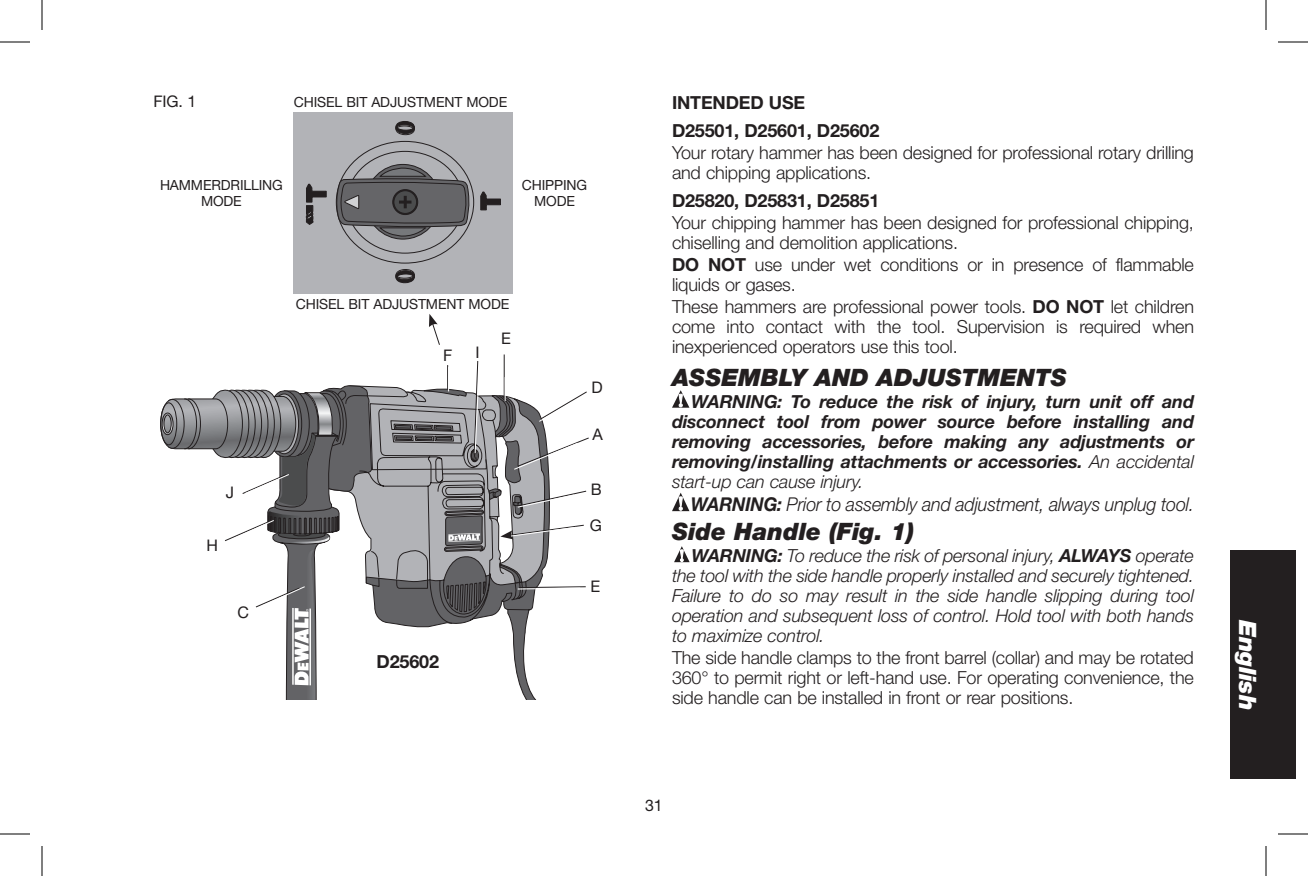
<style>
.page{position:relative;width:1308px;height:876px;background:#fff}
.page>*{position:absolute;margin:0;border:0;box-sizing:border-box;transform-origin:0 0}
._00-Section_Headline{font:italic 900 24px "Helvetica Neue LT Std";color:#231f20}
._01-Headline{font:italic 900 24px "Helvetica Neue LT Std";color:#231f20}
.t1{font:italic 900 24px "Helvetica Neue LT Std";color:#fff}
._10-Warning_Caution{font:italic 300 19px "Helvetica Neue LT Std";letter-spacing:-.01em;color:#231f20;scale:.95 1}
._03-BodyText{font:300 18px/20px "Helvetica Neue LT Std";letter-spacing:-.01em;color:#231f20}
._10-Warning_Caution-2{font:italic 300 18px/20px "Helvetica Neue LT Std";letter-spacing:-.01em;color:#231f20;text-align:justify}
._10-Warning_Caution-3{font:italic 700 18px/20px "Helvetica Neue LT Std";letter-spacing:-.01em;color:#231f20;text-align:justify}
._02-Subhead{font:700 18px "Helvetica Neue LT Std";letter-spacing:-.01em;color:#231f20}
.t2{font:16px "Helvetica Neue LT Std";color:#231f20}
.t3{font:14px/16px "Helvetica Neue LT Std";letter-spacing:-.01em;color:#231f20;text-align:center}
.s1{font-weight:700}
.s2{font-weight:300}
</style>
<div class="page">
<div style="left:1230px;top:551px;width:66px;height:228px;background:#231f20"></div>
<svg style="left:672px;top:390px;width:17px;height:18px"></svg>
<svg style="left:672px;top:493px;width:17px;height:18px"></svg>
<svg style="left:674px;top:546px;width:16px;height:16px"></svg>
<svg style="left:294px;top:113px;width:219px;height:181px;background:#9c9ca0"></svg>
<svg style="left:429px;top:314px;width:11px;height:31px"></svg>
<div style="left:160px;top:399px;width:25px;height:50px;border:1px solid #231f20;border-radius:50%"></div>
<hr style="left:504px;top:354px;width:1px;height:47px;background:#231f20">
<svg style="left:161px;top:360px;width:428px;height:340px"></svg>
<hr style="left:0;top:42px;width:30px;height:1px;background:#000">
<hr style="left:1278px;top:42px;width:30px;height:1px;background:#000">
<hr style="left:0;top:834px;width:30px;height:1px;background:#000">
<hr style="left:1278px;top:834px;width:30px;height:1px;background:#000">
<hr style="left:42px;top:0;width:1px;height:30px;background:#000">
<hr style="left:42px;top:846px;width:1px;height:30px;background:#000">
<hr style="left:1266px;top:0;width:1px;height:30px;background:#000">
<hr style="left:1266px;top:846px;width:1px;height:30px;background:#000">
<p class="t2" style="left:153px;top:92px;width:44px">FIG. 1</p>
<p class="t3" style="left:294px;top:94px;width:215px">CHISEL BIT ADJUSTMENT MODE</p>
<p class="t3" style="left:160px;top:177px;width:124px">HAMMERDRILLING<br>MODE</p>
<p class="t3" style="left:522px;top:176px;width:67px">CHIPPING<br>MODE</p>
<p class="t3" style="left:296px;top:296px;width:215px">CHISEL BIT ADJUSTMENT MODE</p>
<p class="t2" style="left:226px;top:483px;width:10px">J</p>
<p class="t2" style="left:207px;top:536px;width:13px">H</p>
<p class="t2" style="left:237px;top:602px;width:13px">C</p>
<p class="t2" style="left:443px;top:346px;width:11px">F</p>
<p class="t2" style="left:475px;top:343px;width:6px">I</p>
<p class="t2" style="left:501px;top:329px;width:11px">E</p>
<p class="_02-Subhead" style="left:377px;top:650px;width:64px">D25602</p>
<p class="t2" style="left:592px;top:378px;width:13px">D</p>
<p class="t2" style="left:592px;top:425px;width:12px">A</p>
<p class="t2" style="left:591px;top:480px;width:12px">B</p>
<p class="t2" style="left:590px;top:516px;width:14px">G</p>
<p class="t2" style="left:591px;top:577px;width:11px">E</p>
<p class="_02-Subhead" style="left:672px;top:91px;width:135px">INTENDED USE</p>
<p class="_02-Subhead" style="left:672px;top:119px;width:209px">D25501, D25601, D25602</p>
<p class="_03-BodyText" style="left:672px;top:142px;width:523px">Your rotary hammer has been designed for professional rotary drilling and chipping applications.</p>
<p class="_02-Subhead" style="left:672px;top:189px;width:209px">D25820, D25831, D25851</p>
<p class="_03-BodyText" style="left:672px;top:212px;width:523px">Your chipping hammer has been designed for professional chipping, chiselling and demolition applications.</p>
<p class="_03-BodyText" style="left:672px;top:255px;width:523px"><span class="s1">DO NOT</span> use under wet conditions or in presence of flammable liquids or gases.</p>
<p class="_03-BodyText" style="left:672px;top:297px;width:524px;text-align:justify">These hammers are professional power tools. <span class="s1">DO NOT</span> let children come into contact with the tool. Supervision is required when inexperienced operators use this tool.</p>
<p class="_00-Section_Headline" style="left:672px;top:362px;width:396px">ASSEMBLY AND ADJUSTMENTS</p>
<p class="_10-Warning_Caution-3" style="left:672px;top:391px;width:524px;text-indent:19px">WARNING: To reduce the risk of injury, turn unit off and disconnect tool from power source before installing and removing accessories, before making any adjustments or removing/installing attachments or accessories. <span class="s2">An accidental start-up can cause injury.</span></p>
<p class="_10-Warning_Caution" style="left:691px;top:493px;width:531px"><span class="s1">WARNING:</span> Prior to assembly and adjustment, always unplug tool.</p>
<p class="_01-Headline" style="left:672px;top:517px;width:244px">Side Handle (Fig. 1)</p>
<p class="_10-Warning_Caution-2" style="left:672px;top:546px;width:524px;text-indent:19px"><span class="s1">WARNING:</span> To reduce the risk of personal injury, <span class="s1">ALWAYS</span> operate the tool with the side handle properly installed and securely tightened.<br>Failure to do so may result in the side handle slipping during tool operation and subsequent loss of control. Hold tool with both hands to maximize control.</p>
<p class="_03-BodyText" style="left:672px;top:648px;width:523px;text-align:justify">The side handle clamps to the front barrel (collar) and may be rotated 360° to permit right or left-hand use. For operating convenience, the side handle can be installed in front or rear positions.</p>
<p class="t2" style="left:645px;top:796px;width:19px">31</p>
<h1 class="t1" style="left:1262px;top:620px;width:92px;rotate:90deg">English</h1>
</div>
